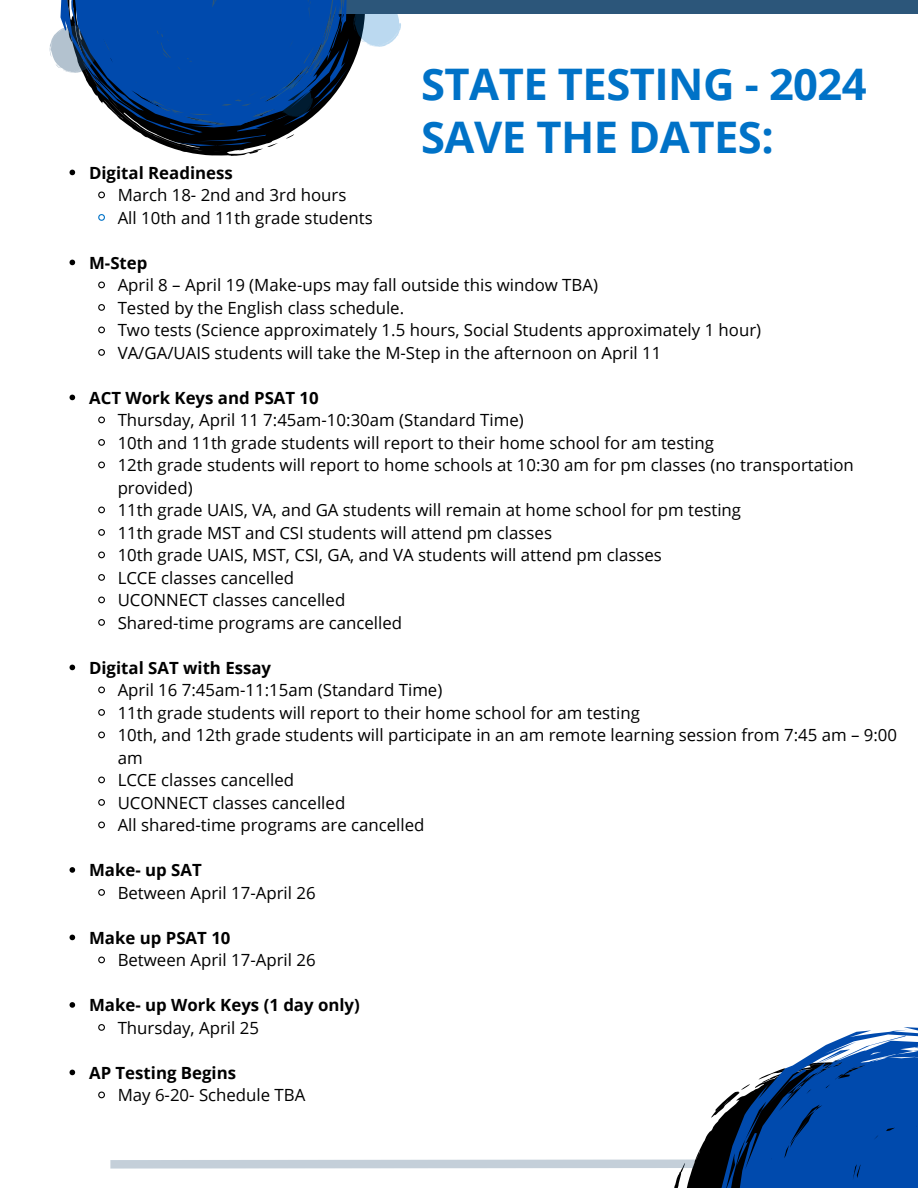
<style>
.page{position:relative;width:918px;height:1188px;background:#fff}
.page>*{position:absolute;margin:0;border:0;box-sizing:border-box;transform-origin:0 0}
.t1{font:700 43.5px/52.8px "Open Sans";letter-spacing:-.015em;color:#0072c7}
.t2{font:16.8px/22.5px "Open Sans";color:#000}
.t3{font:700 16.8px "Open Sans";color:#000}
</style>
<div class="page">
<svg style="left:166px;top:146px;width:106px;height:10px"></svg>
<div style="left:302px;top:0;width:616px;height:14px;background:#2c567a"></div>
<svg style="left:50px;top:0;width:351px;height:146px"></svg>
<svg style="left:70px;top:170px;width:5px;height:5px"></svg>
<svg style="left:98px;top:191px;width:7px;height:8px"></svg>
<svg style="left:98px;top:214px;width:7px;height:7px"></svg>
<svg style="left:70px;top:260px;width:5px;height:5px"></svg>
<svg style="left:98px;top:281px;width:7px;height:8px"></svg>
<svg style="left:98px;top:304px;width:7px;height:7px"></svg>
<svg style="left:98px;top:326px;width:7px;height:8px"></svg>
<svg style="left:98px;top:349px;width:7px;height:7px"></svg>
<svg style="left:70px;top:395px;width:5px;height:5px"></svg>
<svg style="left:98px;top:416px;width:7px;height:8px"></svg>
<svg style="left:98px;top:439px;width:7px;height:7px"></svg>
<svg style="left:98px;top:461px;width:7px;height:8px"></svg>
<svg style="left:98px;top:506px;width:7px;height:8px"></svg>
<svg style="left:98px;top:529px;width:7px;height:7px"></svg>
<svg style="left:98px;top:551px;width:7px;height:8px"></svg>
<svg style="left:98px;top:574px;width:7px;height:7px"></svg>
<svg style="left:98px;top:596px;width:7px;height:8px"></svg>
<svg style="left:98px;top:619px;width:7px;height:7px"></svg>
<svg style="left:70px;top:665px;width:5px;height:5px"></svg>
<svg style="left:98px;top:686px;width:7px;height:8px"></svg>
<svg style="left:98px;top:709px;width:7px;height:7px"></svg>
<svg style="left:98px;top:731px;width:7px;height:8px"></svg>
<svg style="left:98px;top:776px;width:7px;height:8px"></svg>
<svg style="left:98px;top:799px;width:7px;height:7px"></svg>
<svg style="left:98px;top:821px;width:7px;height:8px"></svg>
<svg style="left:70px;top:867px;width:5px;height:6px"></svg>
<svg style="left:98px;top:889px;width:7px;height:7px"></svg>
<svg style="left:70px;top:935px;width:5px;height:5px"></svg>
<svg style="left:98px;top:956px;width:7px;height:8px"></svg>
<svg style="left:70px;top:1002px;width:5px;height:6px"></svg>
<svg style="left:70px;top:1070px;width:5px;height:5px"></svg>
<svg style="left:98px;top:1024px;width:820px;height:164px"></svg>
<h1 class="t1" style="left:421px;top:56px;width:447px">STATE TESTING - 2024<br>SAVE THE DATES:</h1>
<p class="t3" style="left:89px;top:161px;width:145px">Digital Readiness</p>
<p class="t2" style="left:118px;top:183px;width:257px">March 18- 2nd and 3rd hours<br>All 10th and 11th grade students</p>
<p class="t3" style="left:89px;top:251px;width:60px">M-Step</p>
<p class="t2" style="left:118px;top:273px;width:645px">April 8 – April 19 (Make-ups may fall outside this window TBA)<br>Tested by the English class schedule.<br>Two tests (Science approximately 1.5 hours, Social Students approximately 1 hour)<br>VA/GA/UAIS students will take the M-Step in the afternoon on April 11</p>
<p class="t3" style="left:89px;top:386px;width:231px">ACT Work Keys and PSAT 10</p>
<p class="t2" style="left:118px;top:408px;width:738px">Thursday, April 11 7:45am-10:30am (Standard Time)<br>10th and 11th grade students will report to their home school for am testing<br>12th grade students will report to home schools at 10:30 am for pm classes (no transportation provided)<br>11th grade UAIS, VA, and GA students will remain at home school for pm testing<br>11th grade MST and CSI students will attend pm classes<br>10th grade UAIS, MST, CSI, GA, and VA students will attend pm classes<br>LCCE classes cancelled<br>UCONNECT classes cancelled<br>Shared-time programs are cancelled</p>
<p class="t3" style="left:89px;top:656px;width:184px">Digital SAT with Essay</p>
<p class="t2" style="left:118px;top:678px;width:781px">April 16 7:45am-11:15am (Standard Time)<br>11th grade students will report to their home school for am testing<br>10th, and 12th grade students will participate in an am remote learning session from 7:45 am – 9:00 am<br>LCCE classes cancelled<br>UCONNECT classes cancelled<br>All shared-time programs are cancelled</p>
<p class="t3" style="left:89px;top:858px;width:114px">Make- up SAT</p>
<p class="t2" style="left:118px;top:881px;width:200px">Between April 17-April 26</p>
<p class="t3" style="left:89px;top:926px;width:143px">Make up PSAT 10</p>
<p class="t2" style="left:118px;top:948px;width:200px">Between April 17-April 26</p>
<p class="t3" style="left:89px;top:993px;width:272px">Make- up Work Keys (1 day only)</p>
<p class="t2" style="left:118px;top:1016px;width:143px">Thursday, April 25</p>
<p class="t3" style="left:89px;top:1061px;width:149px">AP Testing Begins</p>
<p class="t2" style="left:118px;top:1083px;width:189px">May 6-20- Schedule TBA</p>
</div>
